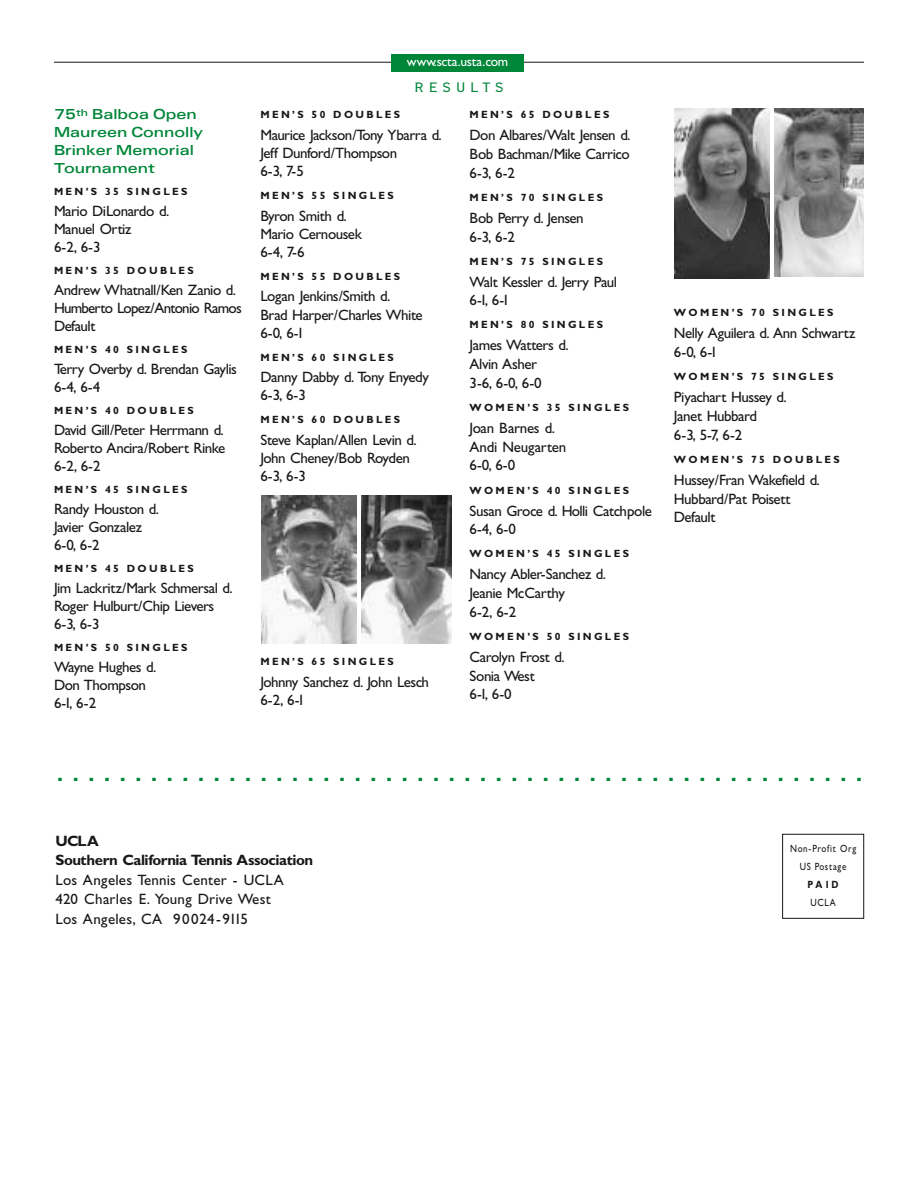
<style>
.page{position:relative;width:918px;height:1188px;background:#fff}
.page>*{position:absolute;margin:0;border:0;box-sizing:border-box;transform-origin:0 0}
.t1{font:36px "U55";color:#008639}
.t2{font:18px "Copperplate Twenty Nine BC";letter-spacing:.25em;color:#008639}
.t3{font:15px/18.8px "Gill Sans";letter-spacing:-.035em;color:#181819}
.t4{font:15px/19.5px "Gill Sans";letter-spacing:.02em;color:#181819}
.t5{font:15px/17.9px "U63";color:#008639}
.t6{font:700 15px/19.5px "Gill Sans";letter-spacing:-.035em;color:#181819}
.t7{font:15px/18.8px "Gill Sans";letter-spacing:-.015em;color:#181819}
.t8{font:13.5px "Gill Sans";letter-spacing:-.015em;color:#fff}
.t9{font:700 10.5px "Gill Sans";letter-spacing:.22em;color:#181819}
.t10{font:10.5px/18px "Gill Sans";letter-spacing:.07em;color:#181819;text-align:center;scale:.85 1}
.t11{font:700 10.5px "Gill Sans";letter-spacing:.22em;color:#181819;scale:.85 1}
</style>
<div class="page">
<hr style="left:54px;top:62px;width:810px;height:1px;background:#181819">
<div style="left:391px;top:54px;width:133px;height:18px;background:#008639"></div>
<div style="left:782px;top:834px;width:82px;height:85px;border:1px solid #181819"></div>
<img style="left:261px;top:495px;width:96px;height:148px">
<img style="left:361px;top:495px;width:90px;height:149px">
<img style="left:674px;top:108px;width:96px;height:171px">
<img style="left:774px;top:108px;width:90px;height:169px">
<p class="t8" style="left:407px;top:57px;width:103px">www.scta.usta.com</p>
<p class="t5" style="left:54px;top:107px;width:151px">75<sup>th</sup> Balboa Open<br>Maureen Connolly<br>Brinker Memorial<br>Tournament</p>
<p class="t9" style="left:54px;top:188px;width:135px">MEN’S 35 SINGLES</p>
<p class="t3" style="left:54px;top:204px;width:117px;line-height:17.9px">Mario DiLonardo d.<br>Manuel Ortiz<br>6-2, 6-3</p>
<p class="t9" style="left:54px;top:267px;width:141px">MEN’S 35 DOUBLES</p>
<p class="t3" style="left:54px;top:283px;width:189px;line-height:17.9px">Andrew Whatnall/Ken Zanio d.<br>Humberto Lopez/Antonio Ramos<br>Default</p>
<p class="t9" style="left:54px;top:346px;width:135px">MEN’S 40 SINGLES</p>
<p class="t3" style="left:54px;top:362px;width:184px;line-height:17.9px">Terry Overby d. Brendan Gaylis<br>6-4, 6-4</p>
<p class="t9" style="left:54px;top:407px;width:141px">MEN’S 40 DOUBLES</p>
<p class="t3" style="left:54px;top:423px;width:173px;line-height:17.9px;text-align:justify">David Gill/Peter Herrmann d.<br>Roberto Ancira/Robert Rinke 6-2, 6-2</p>
<p class="t9" style="left:54px;top:486px;width:135px">MEN’S 45 SINGLES</p>
<p class="t3" style="left:54px;top:502px;width:107px;line-height:17.9px">Randy Houston d.<br>Javier Gonzalez<br>6-0, 6-2</p>
<p class="t9" style="left:54px;top:565px;width:141px">MEN’S 45 DOUBLES</p>
<p class="t3" style="left:54px;top:581px;width:180px;line-height:17.9px">Jim Lackritz/Mark Schmersal d.<br>Roger Hulburt/Chip Lievers<br>6-3, 6-3</p>
<p class="t9" style="left:54px;top:644px;width:135px">MEN’S 50 SINGLES</p>
<p class="t3" style="left:54px;top:660px;width:104px;line-height:17.9px">Wayne Hughes d.<br>Don Thompson<br>6-1, 6-2</p>
<p class="t2" style="left:414px;top:75px;width:91px">RESULTS</p>
<p class="t9" style="left:260px;top:111px;width:141px">MEN’S 50 DOUBLES</p>
<p class="t3" style="left:260px;top:127px;width:183px;line-height:18.3px">Maurice Jackson/Tony Ybarra d.<br>Jeff Dunford/Thompson<br>6-3, 7-5</p>
<p class="t9" style="left:260px;top:192px;width:135px">MEN’S 55 SINGLES</p>
<p class="t3" style="left:260px;top:208px;width:103px;line-height:18.3px">Byron Smith d.<br>Mario Cernousek<br>6-4, 7-6</p>
<p class="t9" style="left:260px;top:273px;width:141px">MEN’S 55 DOUBLES</p>
<p class="t3" style="left:260px;top:289px;width:164px;line-height:18.3px">Logan Jenkins/Smith d.<br>Brad Harper/Charles White<br>6-0, 6-1</p>
<p class="t9" style="left:260px;top:353px;width:135px">MEN’S 60 SINGLES</p>
<p class="t3" style="left:260px;top:370px;width:170px;line-height:18.3px">Danny Dabby d. Tony Enyedy<br>6-3, 6-3</p>
<p class="t9" style="left:260px;top:416px;width:141px">MEN’S 60 DOUBLES</p>
<p class="t3" style="left:260px;top:432px;width:158px;line-height:18.3px">Steve Kaplan/Allen Levin d.<br>John Cheney/Bob Royden<br>6-3, 6-3</p>
<p class="t9" style="left:260px;top:658px;width:135px">MEN’S 65 SINGLES</p>
<p class="t3" style="left:260px;top:674px;width:170px;line-height:18px">Johnny Sanchez d. John Lesch<br>6-2, 6-1</p>
<p class="t9" style="left:470px;top:111px;width:141px">MEN’S 65 DOUBLES</p>
<p class="t3" style="left:470px;top:127px;width:162px;text-align:justify">Don Albares/Walt Jensen d.<br>Bob Bachman/Mike Carrico 6-3, 6-2</p>
<p class="t9" style="left:470px;top:194px;width:135px">MEN’S 70 SINGLES</p>
<p class="t3" style="left:470px;top:210px;width:116px">Bob Perry d. Jensen<br>6-3, 6-2</p>
<p class="t9" style="left:470px;top:257px;width:135px">MEN’S 75 SINGLES</p>
<p class="t3" style="left:470px;top:274px;width:149px">Walt Kessler d. Jerry Paul<br>6-1, 6-1</p>
<p class="t9" style="left:470px;top:321px;width:135px">MEN’S 80 SINGLES</p>
<p class="t3" style="left:470px;top:338px;width:101px">James Watters d.<br>Alvin Asher<br>3-6, 6-0, 6-0</p>
<p class="t9" style="left:470px;top:404px;width:161px">WOMEN’S 35 SINGLES</p>
<p class="t7" style="left:470px;top:420px;width:98px">Joan Barnes d.<br>Andi Neugarten<br>6-0, 6-0</p>
<p class="t9" style="left:470px;top:486px;width:161px">WOMEN’S 40 SINGLES</p>
<p class="t3" style="left:470px;top:503px;width:184px">Susan Groce d. Holli Catchpole<br>6-4, 6-0</p>
<p class="t9" style="left:470px;top:550px;width:161px">WOMEN’S 45 SINGLES</p>
<p class="t3" style="left:470px;top:567px;width:138px">Nancy Abler-Sanchez d.<br>Jeanie McCarthy<br>6-2, 6-2</p>
<p class="t9" style="left:470px;top:633px;width:161px">WOMEN’S 50 SINGLES</p>
<p class="t3" style="left:470px;top:649px;width:97px">Carolyn Frost d.<br>Sonia West<br>6-1, 6-0</p>
<p class="t9" style="left:674px;top:309px;width:161px">WOMEN’S 70 SINGLES</p>
<p class="t3" style="left:674px;top:326px;width:183px">Nelly Aguilera d. Ann Schwartz<br>6-0, 6-1</p>
<p class="t9" style="left:674px;top:373px;width:161px">WOMEN’S 75 SINGLES</p>
<p class="t3" style="left:674px;top:390px;width:114px">Piyachart Hussey d.<br>Janet Hubbard<br>6-3, 5-7, 6-2</p>
<p class="t9" style="left:674px;top:456px;width:167px">WOMEN’S 75 DOUBLES</p>
<p class="t3" style="left:674px;top:472px;width:147px">Hussey/Fran Wakefield d.<br>Hubbard/Pat Poisett<br>Default</p>
<h1 class="t1" style="left:56px;top:757px;width:809px">....................................................</h1>
<p class="t6" style="left:56px;top:833px;width:259px">UCLA<br>Southern California Tennis Association</p>
<p class="t4" style="left:56px;top:872px;width:230px">Los Angeles Tennis Center - UCLA<br>420 Charles E. Young Drive West<br>Los Angeles, CA 90024-9115</p>
<p class="t10" style="left:790px;top:840px;width:79px">Non-Profit Org<br>US Postage</p>
<p class="t11" style="left:808px;top:881px;width:38px">PAID</p>
<p class="t10" style="left:811px;top:894px;width:31px">UCLA</p>
</div>
